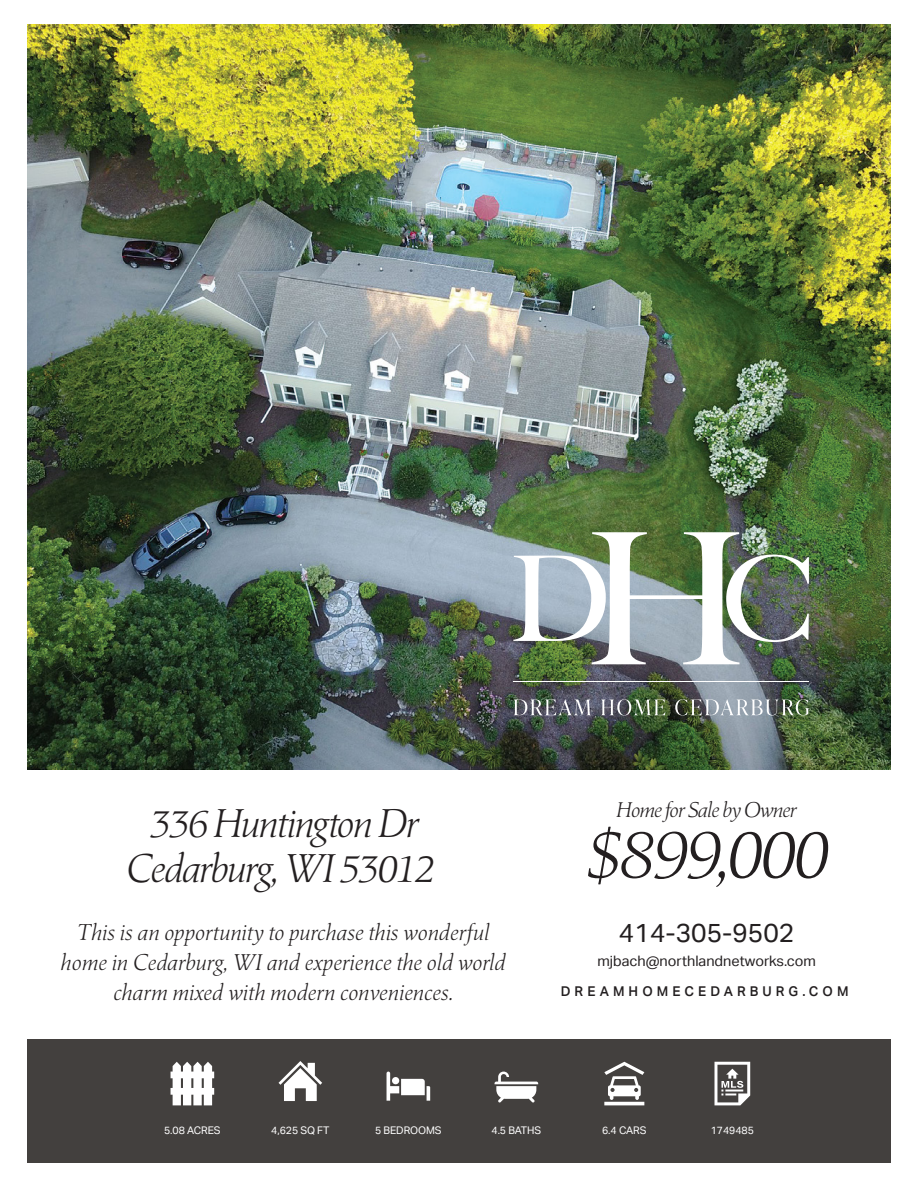
<style>
.page{position:relative;width:918px;height:1188px;background:#fff}
.page>*{position:absolute;margin:0;border:0;box-sizing:border-box;transform-origin:0 0}
.t1{font:italic 300 69.45px "Classica Pro";letter-spacing:-.05em;color:#231f20}
.t2{font:italic 300 39.6px/45.2px "Classica Pro";letter-spacing:-.05em;color:#231f20;text-align:center}
.t3{font:26.25px "Aktiv Grotesk";color:#231f20}
.t4{font:italic 300 22.5px/30px "Classica Pro";letter-spacing:-.01em;color:#231f20;text-align:center}
.t5{font:italic 300 21px "Classica Pro";letter-spacing:-.05em;color:#231f20}
.t6{font:14.4px "Aktiv Grotesk";color:#231f20}
.t7{font:500 13.5px "Aktiv Grotesk";letter-spacing:.3em;color:#231f20}
.t8{font:10.5px "Aktiv Grotesk";letter-spacing:-.005em;color:#fff}
</style>
<div class="page">
<div style="left:27px;top:1040px;width:864px;height:123px;background:#43403e"></div>
<svg style="left:171px;top:1062px;width:43px;height:43px;background:#dbdada"></svg>
<svg style="left:279px;top:1061px;width:43px;height:40px"></svg>
<svg style="left:715px;top:1062px;width:35px;height:43px"></svg>
<svg style="left:604px;top:1062px;width:40px;height:43px"></svg>
<svg style="left:387px;top:1072px;width:43px;height:29px"></svg>
<svg style="left:495px;top:1072px;width:43px;height:30px"></svg>
<img style="left:27px;top:25px;width:864px;height:745px">
<img style="left:513px;top:532px;width:296px;height:132px">
<svg style="left:513px;top:699px;width:78px;height:16px"></svg>
<svg style="left:601px;top:699px;width:64px;height:16px"></svg>
<svg style="left:675px;top:699px;width:134px;height:17px;background:#858f8a"></svg>
<hr style="left:513px;top:681px;width:296px;height:1px;background:#fff">
<h2 class="t2" style="left:126px;top:800px;width:311px">336 Huntington Dr<br>Cedarburg, WI 53012</h2>
<p class="t4" style="left:61px;top:917px;width:447px">This is an opportunity to purchase this wonderful home in Cedarburg, WI and experience the old world charm mixed with modern conveniences.</p>
<p class="t5" style="left:616px;top:796px;width:182px">Home for Sale by Owner</p>
<h1 class="t1" style="left:585px;top:808px;width:246px">$899,000</h1>
<p class="t3" style="left:619px;top:918px;width:177px">414-305-9502</p>
<p class="t6" style="left:597px;top:952px;width:220px">mjbach@northlandnetworks.com</p>
<p class="t7" style="left:561px;top:983px;width:289px">DREAMHOMECEDARBURG.COM</p>
<p class="t8" style="left:164px;top:1124px;width:58px">5.08 ACRES</p>
<p class="t8" style="left:271px;top:1124px;width:60px">4,625 SQ FT</p>
<p class="t8" style="left:375px;top:1124px;width:68px">5 BEDROOMS</p>
<p class="t8" style="left:492px;top:1124px;width:51px">4.5 BATHS</p>
<p class="t8" style="left:602px;top:1124px;width:46px">6.4 CARS</p>
<p class="t8" style="left:711px;top:1124px;width:45px">1749485</p>
</div>
